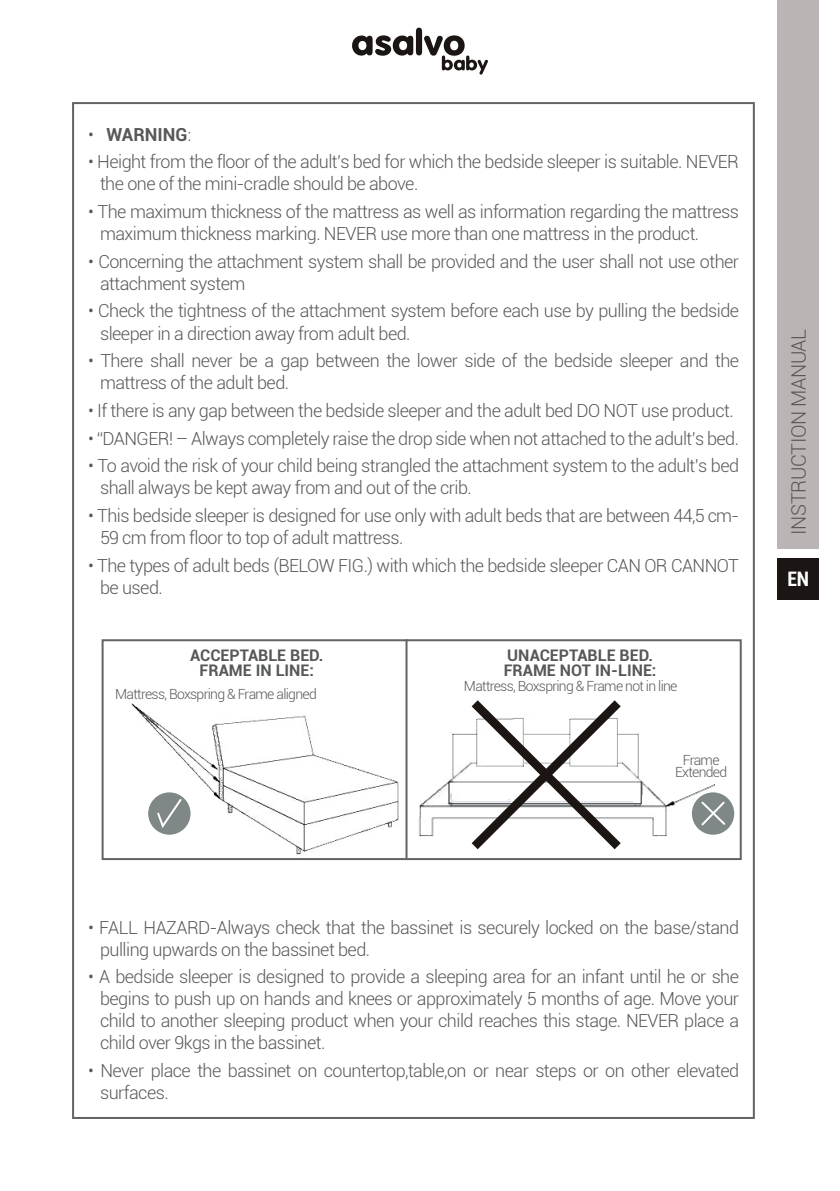
<style>
.page{position:relative;width:840px;height:1191px;background:#fff}
.page>*{position:absolute;margin:0;border:0;box-sizing:border-box;transform-origin:0 0}
.t1{font:300 20px "Roboto";letter-spacing:-.02em;color:#57585a}
.t2{font:700 condensed 20px "Roboto";color:#fff}
.t3{font:300 18px/22px "Roboto";letter-spacing:-.03em;color:#57585a}
.t4{font:700 18px "Roboto";color:#57585a}
.t5{font:700 16px/15.4px "Roboto";color:#57585a;text-align:center}
.t6{font:300 14px/12px "Roboto";letter-spacing:-.05em;color:#57585a;text-align:center}
.s1{font-weight:300}
</style>
<div class="page">
<div style="left:777px;top:0;width:41px;height:548px;background:#bab5b4"></div>
<div style="left:777px;top:558px;width:41px;height:41px;background:#1b1513"></div>
<svg style="left:352px;top:28px;width:135px;height:47px"></svg>
<img style="left:418px;top:733px;width:295px;height:111px">
<img style="left:129px;top:699px;width:284px;height:162px">
<div style="left:148px;top:792px;width:42px;height:42px;background:#808787;border-radius:50%"></div>
<svg style="left:155px;top:797px;width:28px;height:33px"></svg>
<div style="left:691px;top:792px;width:42px;height:42px;background:#808787;border-radius:50%"></div>
<svg style="left:701px;top:801px;width:25px;height:25px"></svg>
<hr style="left:405px;top:639px;width:2px;height:219px;background:#636366">
<div style="left:101px;top:639px;width:640px;height:221px;border:2px solid #636366"></div>
<svg style="left:471px;top:700px;width:149px;height:149px"></svg>
<p class="t4" style="left:88px;top:122px;width:105px"><span class="s1">•</span> WARNING<span class="s1">:</span></p>
<p class="t3" style="left:100px;top:150px;width:640px;text-indent:-12px">• Height from the floor of the adult’s bed for which the bedside sleeper is suitable. NEVER the one of the mini-cradle should be above.</p>
<p class="t3" style="left:100px;top:200px;width:640px;text-indent:-12px">• The maximum thickness of the mattress as well as information regarding the mattress maximum thickness marking. NEVER use more than one mattress in the product.</p>
<p class="t3" style="left:100px;top:250px;width:640px;text-indent:-12px">• Concerning the attachment system shall be provided and the user shall not use other attachment system</p>
<p class="t3" style="left:100px;top:299px;width:640px;text-indent:-12px">• Check the tightness of the attachment system before each use by pulling the bedside sleeper in a direction away from adult bed.</p>
<p class="t3" style="left:100px;top:349px;width:640px;text-indent:-12px">• There shall never be a gap between the lower side of the bedside sleeper and the mattress of the adult bed.</p>
<p class="t3" style="left:88px;top:399px;width:646px">• If there is any gap between the bedside sleeper and the adult bed DO NOT use product.</p>
<p class="t3" style="left:88px;top:426px;width:652px">• “DANGER! – Always completely raise the drop side when not attached to the adult’s bed.</p>
<p class="t3" style="left:100px;top:454px;width:640px;text-indent:-12px">• To avoid the risk of your child being strangled the attachment system to the adult’s bed shall always be kept away from and out of the crib.</p>
<p class="t3" style="left:100px;top:504px;width:640px;text-indent:-12px">• This bedside sleeper is designed for use only with adult beds that are between 44,5 cm-<br>59 cm from floor to top of adult mattress.</p>
<p class="t3" style="left:100px;top:553px;width:640px;text-indent:-12px">• The types of adult beds (BELOW FIG.) with which the bedside sleeper CAN OR CANNOT be used.</p>
<p class="t5" style="left:190px;top:647px;width:135px">ACCEPTABLE BED.<br>FRAME IN LINE:</p>
<p class="t5" style="left:503px;top:647px;width:154px;text-align:left">UNACEPTABLE BED.<br>FRAME NOT IN-LINE:</p>
<p class="t6" style="left:115px;top:687px;width:203px">Mattress, Boxspring &amp; Frame aligned</p>
<p class="t6" style="left:463px;top:679px;width:215px">Mattress, Boxspring &amp; Frame not in line</p>
<p class="t6" style="left:674px;top:753px;width:53px">Frame<br>Extended</p>
<p class="t1" style="left:784px;top:534px;width:207px;rotate:-90deg">INSTRUCTION MANUAL</p>
<p class="t2" style="left:787px;top:564px;width:23px">EN</p>
<p class="t3" style="left:100px;top:915px;width:640px;text-indent:-12px">• FALL HAZARD-Always check that the bassinet is securely locked on the base/stand pulling upwards on the bassinet bed.</p>
<p class="t3" style="left:100px;top:965px;width:640px;text-align:justify;text-indent:-12px">• A bedside sleeper is designed to provide a sleeping area for an infant until he or she begins to push up on hands and knees or approximately 5 months of age. Move your child to another sleeping product when your child reaches this stage. NEVER place a child over 9kgs in the bassinet.</p>
<p class="t3" style="left:100px;top:1059px;width:640px;text-indent:-12px">• Never place the bassinet on countertop,table,on or near steps or on other elevated surfaces.</p>
</div>
